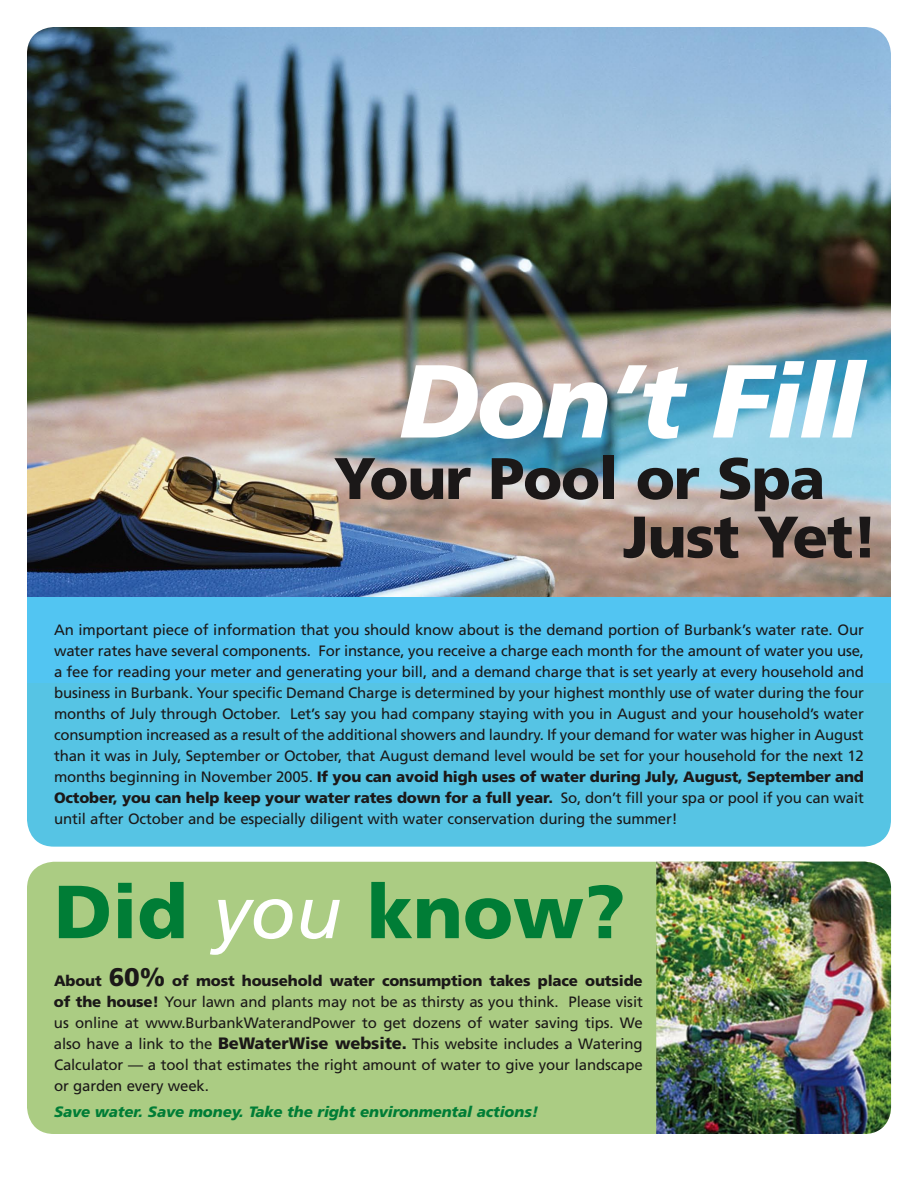
<style>
.page{position:relative;width:918px;height:1188px;background:#fff}
.page>*{position:absolute;margin:0;border:0;box-sizing:border-box;transform-origin:0 0}
.t1{font:italic 900 103.5px "Frutiger";letter-spacing:-.03em;color:#fff}
.t2{font:900 75px "Frutiger";color:#007d36}
.t3{font:900 58.5px/58.5px "Frutiger";letter-spacing:-.02em;color:#1b1818}
.t4{font:15px/21px "Frutiger";letter-spacing:-.01em;color:#1b1818;text-align:justify}
.t5{font:italic 900 15px "Frutiger";letter-spacing:-.01em;color:#007d36}
.s1{font-weight:900}
.s2{font-weight:400;font-style:italic;color:#fff}
.s3{font-weight:900;font-size:25.5px}
.s4{font-weight:900;font-size:16.5px}
</style>
<div class="page">
<div style="left:27px;top:682px;width:864px;height:165px;background:#56c4e4"></div>
<img style="left:27px;top:27px;width:864px;height:570px">
<div style="left:27px;top:597px;width:864px;height:85px;background:#52c5f2"></div>
<div style="left:27px;top:862px;width:629px;height:272px;background:#abcc83"></div>
<img style="left:656px;top:862px;width:235px;height:272px">
<h1 class="t1" style="left:399px;top:340px;width:467px">Don’t Fill</h1>
<h3 class="t3" style="left:623px;top:448px;width:257px;text-indent:-289px">Your Pool or Spa<br>Just Yet!</h3>
<p class="t4" style="left:54px;top:619px;width:812px">An important piece of information that you should know about is the demand portion of Burbank’s water rate. Our water rates have several components. For instance, you receive a charge each month for the amount of water you use, a fee for reading your meter and generating your bill, and a demand charge that is set yearly at every household and business in Burbank. Your specific Demand Charge is determined by your highest monthly use of water during the four months of July through October. Let’s say you had company staying with you in August and your household’s water consumption increased as a result of the additional showers and laundry. If your demand for water was higher in August than it was in July, September or October, that August demand level would be set for your household for the next 12 months beginning in November 2005. <span class="s1">If you can avoid high uses of water during July, August, September and October, you can help keep your water rates down for a full year.</span> So, don’t fill your spa or pool if you can wait until after October and be especially diligent with water conservation during the summer!</p>
<h2 class="t2" style="left:54px;top:867px;width:573px">Did <span class="s2">you</span> know?</h2>
<p class="t4" style="left:54px;top:970px;width:590px"><span class="s1">About</span> <span class="s3">60%</span> <span class="s1">of most household water consumption takes place outside of the house!</span> Your lawn and plants may not be as thirsty as you think. Please visit us online at www.BurbankWaterandPower to get dozens of water saving tips. We also have a link to the <span class="s4">BeWaterWise website.</span> This website includes a Watering Calculator — a tool that estimates the right amount of water to give your landscape or garden every week.</p>
<p class="t5" style="left:54px;top:1103px;width:486px">Save water. Save money. Take the right environmental actions!</p>
</div>
